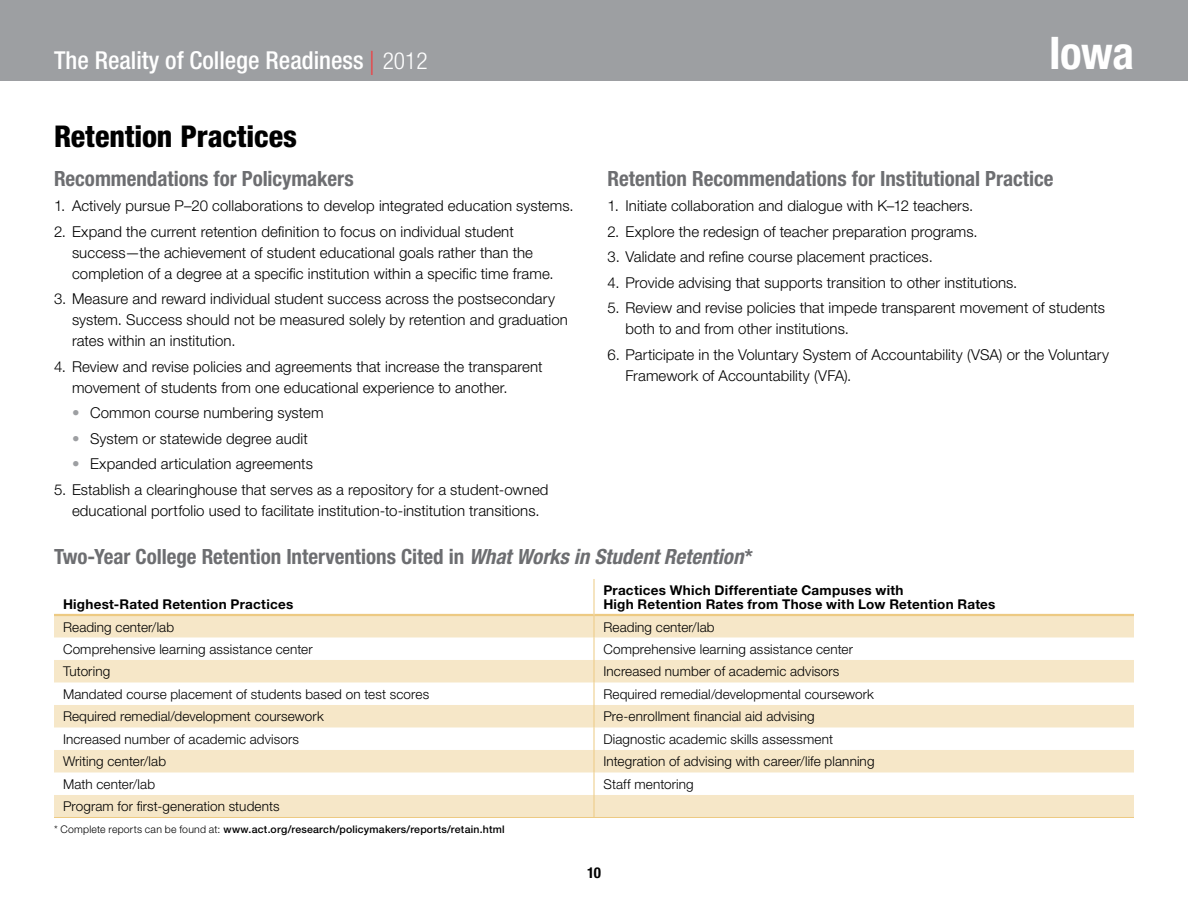
<style>
.page{position:relative;width:1188px;height:918px;background:#fff}
.page>*{position:absolute;margin:0;border:0;box-sizing:border-box;transform-origin:0 0}
.t1{font:700 condensed 45px "Helvetica Neue LT Std";color:#fff}
.t2{font:800 condensed 30px "Helvetica Neue LT Std";color:#000}
.t3{font:500 condensed 24.75px "Helvetica Neue LT Std";color:#fff}
.t4{font:700 condensed 21px "Helvetica Neue LT Std";color:#6d6e71}
.t5{font:300 15px/21px "Helvetica Neue LT Std";letter-spacing:.005em;color:#000}
.t6{font:700 condensed 15px "Helvetica Neue LT Std";color:#000}
.t7{font:300 13.5px "Helvetica Neue LT Std";letter-spacing:.01em;color:#000}
.t8{font:700 13.5px/13.5px "Helvetica Neue LT Std";letter-spacing:.02em;color:#000}
.t9{font:500 10.5px "Helvetica Neue LT Std";letter-spacing:.02em;color:#000}
.s1{font-weight:100;font-size:33.9px;color:#ef3e42}
.s2{font-weight:300;font-size:23.4px}
.s3{color:#9d9fa2}
.s4{font-style:italic}
.s5{font-weight:300}
</style>
<div class="page">
<div style="left:0;top:0;width:1188px;height:81px;background:#9d9fa2"></div>
<svg style="left:54px;top:579px;width:1080px;height:35px"></svg>
<svg style="left:54px;top:616px;width:1080px;height:201px;fill:#f6e7c8"></svg>
<hr style="left:54px;top:614px;width:540px;height:2px;background:#edca83">
<hr style="left:594px;top:614px;width:540px;height:2px;background:#edca83">
<hr style="left:594px;top:579px;width:1px;height:36px;background:#edca83">
<svg style="left:594px;top:615px;width:1px;height:202px"></svg>
<hr style="left:54px;top:817px;width:540px;height:1px;background:#edca83">
<hr style="left:594px;top:817px;width:540px;height:1px;background:#edca83">
<h3 class="t3" style="left:54px;top:46px;width:375px">The Reality of College Readiness <span class="s1">l</span> <span class="s2">2012</span></h3>
<h2 class="t2" style="left:54px;top:118px;width:245px">Retention Practices</h2>
<h3 class="t4" style="left:54px;top:166px;width:301px">Recommendations for Policymakers</h3>
<p class="t5" style="left:54px;top:195px;width:521px">1. Actively pursue P–20 collaborations to develop integrated education systems.</p>
<p class="t5" style="left:72px;top:221px;width:483px;text-indent:-18px">2. Expand the current retention definition to focus on individual student success—the achievement of student educational goals rather than the completion of a degree at a specific institution within a specific time frame.</p>
<p class="t5" style="left:72px;top:288px;width:497px;text-indent:-18px">3. Measure and reward individual student success across the postsecondary system. Success should not be measured solely by retention and graduation rates within an institution.</p>
<p class="t5" style="left:72px;top:356px;width:472px;text-indent:-18px">4. Review and revise policies and agreements that increase the transparent movement of students from one educational experience to another.</p>
<p class="t5" style="left:72px;top:402px;width:253px"><span class="s3">•</span> Common course numbering system</p>
<p class="t5" style="left:72px;top:428px;width:237px"><span class="s3">•</span> System or statewide degree audit</p>
<p class="t5" style="left:72px;top:453px;width:242px"><span class="s3">•</span> Expanded articulation agreements</p>
<p class="t5" style="left:72px;top:479px;width:478px;text-indent:-18px">5. Establish a clearinghouse that serves as a repository for a student-owned educational portfolio used to facilitate institution-to-institution transitions.</p>
<h1 class="t1" style="left:1049px;top:26px;width:86px">Iowa</h1>
<h3 class="t4" style="left:608px;top:166px;width:448px">Retention Recommendations for Institutional Practice</h3>
<p class="t5" style="left:608px;top:195px;width:367px">1. Initiate collaboration and dialogue with K–12 teachers.</p>
<p class="t5" style="left:608px;top:221px;width:372px">2. Explore the redesign of teacher preparation programs.</p>
<p class="t5" style="left:608px;top:246px;width:327px">3. Validate and refine course placement practices.</p>
<p class="t5" style="left:608px;top:272px;width:411px">4. Provide advising that supports transition to other institutions.</p>
<p class="t5" style="left:626px;top:297px;width:481px;text-indent:-18px">5. Review and revise policies that impede transparent movement of students both to and from other institutions.</p>
<p class="t5" style="left:626px;top:344px;width:485px;text-indent:-18px">6. Participate in the Voluntary System of Accountability (VSA) or the Voluntary<br>Framework of Accountability (VFA).</p>
<h3 class="t4" style="left:54px;top:544px;width:700px">Two-Year College Retention Interventions Cited in <span class="s4">What Works in Student Retention</span>*</h3>
<p class="t8" style="left:63px;top:597px;width:232px">Highest-Rated Retention Practices</p>
<p class="t8" style="left:603px;top:584px;width:394px">Practices Which Differentiate Campuses with<br>High Retention Rates from Those with Low Retention Rates</p>
<p class="t7" style="left:63px;top:619px;width:113px">Reading center/lab</p>
<p class="t7" style="left:603px;top:619px;width:113px">Reading center/lab</p>
<p class="t7" style="left:63px;top:641px;width:251px">Comprehensive learning assistance center</p>
<p class="t7" style="left:603px;top:641px;width:251px">Comprehensive learning assistance center</p>
<p class="t7" style="left:63px;top:663px;width:49px">Tutoring</p>
<p class="t7" style="left:603px;top:663px;width:238px">Increased number of academic advisors</p>
<p class="t7" style="left:63px;top:686px;width:368px">Mandated course placement of students based on test scores</p>
<p class="t7" style="left:603px;top:686px;width:272px">Required remedial/developmental coursework</p>
<p class="t7" style="left:63px;top:708px;width:262px">Required remedial/development coursework</p>
<p class="t7" style="left:603px;top:708px;width:213px">Pre-enrollment financial aid advising</p>
<p class="t7" style="left:63px;top:731px;width:238px">Increased number of academic advisors</p>
<p class="t7" style="left:603px;top:731px;width:231px">Diagnostic academic skills assessment</p>
<p class="t7" style="left:63px;top:753px;width:105px">Writing center/lab</p>
<p class="t7" style="left:603px;top:753px;width:273px">Integration of advising with career/life planning</p>
<p class="t7" style="left:63px;top:776px;width:94px">Math center/lab</p>
<p class="t7" style="left:603px;top:776px;width:92px">Staff mentoring</p>
<p class="t7" style="left:63px;top:798px;width:218px">Program for first-generation students</p>
<p class="t9" style="left:54px;top:823px;width:452px"><span class="s5">* Complete reports can be found at:</span> www.act.org/research/policymakers/reports/retain.html</p>
<p class="t6" style="left:587px;top:863px;width:15px">10</p>
</div>
